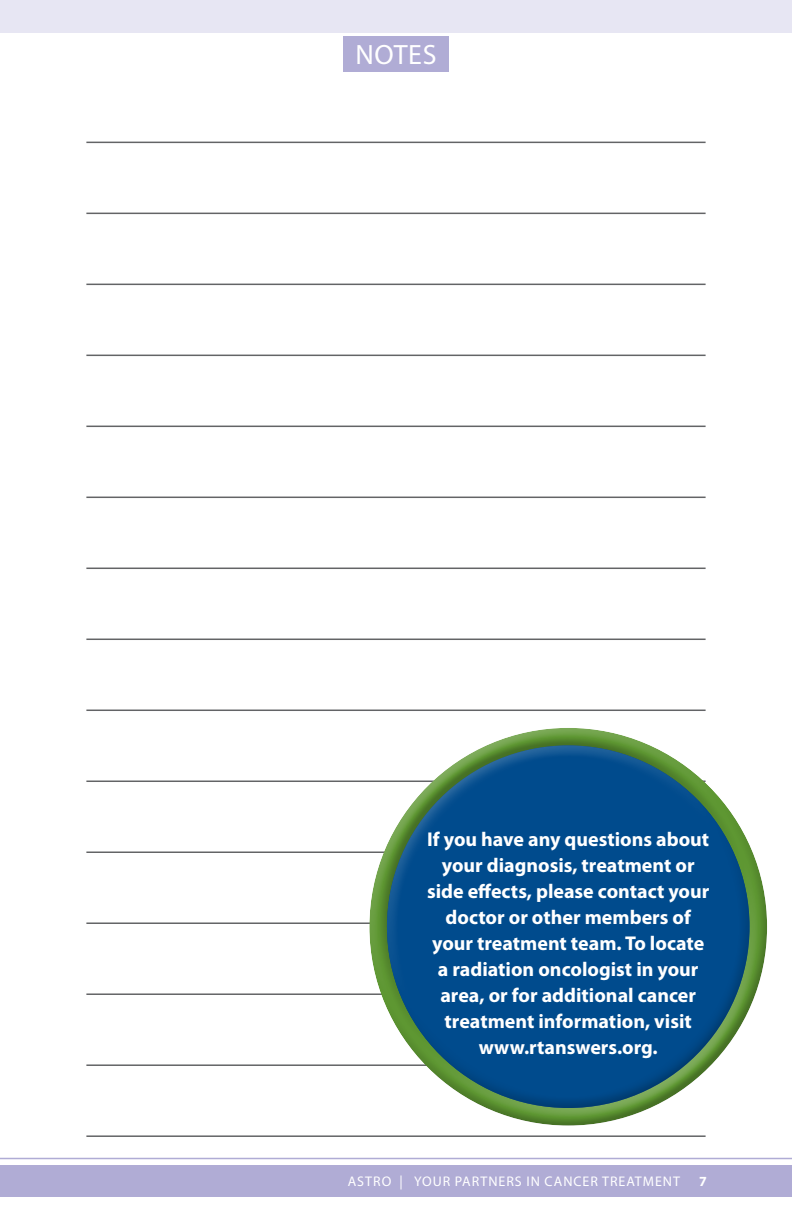
<style>
.page{position:relative;width:792px;height:1224px;background:#fff}
.page>*{position:absolute;margin:0;border:0;box-sizing:border-box;transform-origin:0 0}
.t1{font:28px "Myriad Pro";letter-spacing:.02em;color:#fff}
.t2{font:700 20px/26px "Myriad Pro";color:#fff;text-align:center}
.t3{font:14px "Myriad Pro";letter-spacing:.07em;color:#fff}
.t4{font:700 14px "Myriad Pro";color:#fff}
</style>
<div class="page">
<div style="left:0;top:1165px;width:792px;height:32px;background:#b0acd5"></div>
<hr style="left:0;top:1158px;width:792px;height:1px;background:#b0acd5">
<hr style="left:86px;top:284px;width:620px;height:1px;background:#636466">
<hr style="left:86px;top:355px;width:620px;height:1px;background:#636466">
<hr style="left:86px;top:426px;width:620px;height:1px;background:#636466">
<hr style="left:86px;top:568px;width:620px;height:1px;background:#636466">
<hr style="left:86px;top:639px;width:620px;height:1px;background:#636466">
<hr style="left:86px;top:710px;width:620px;height:1px;background:#636466">
<hr style="left:86px;top:852px;width:620px;height:1px;background:#636466">
<hr style="left:86px;top:993px;width:620px;height:2px;background:#636466">
<hr style="left:86px;top:1064px;width:620px;height:2px;background:#636466">
<hr style="left:86px;top:1135px;width:620px;height:2px;background:#636466">
<hr style="left:86px;top:922px;width:620px;height:2px;background:#636466">
<hr style="left:86px;top:213px;width:620px;height:1px;background:#636466">
<hr style="left:86px;top:142px;width:620px;height:1px;background:#636466">
<hr style="left:86px;top:781px;width:620px;height:1px;background:#636466">
<hr style="left:86px;top:497px;width:620px;height:1px;background:#636466">
<div style="left:350px;top:710px;width:408px;height:406px;background:#fff"></div>
<div style="left:375px;top:737px;width:409px;height:389px;background:#000;opacity:.25"></div>
<div style="left:343px;top:36px;width:106px;height:36px;background:#b0acd5"></div>
<div style="left:0;top:0;width:792px;height:32px;background:#e7e6f3"></div>
<h1 class="t1" style="left:356px;top:37px;width:82px">NOTES</h1>
<p class="t2" style="left:427px;top:825px;width:284px">If you have any questions about your diagnosis, treatment or side effects, please contact your doctor or other members of your treatment team. To locate a radiation oncologist in your area, or for additional cancer treatment information, visit www.rtanswers.org.</p>
<p class="t3" style="left:348px;top:1173px;width:334px">ASTRO | YOUR PARTNERS IN CANCER TREATMENT</p>
<p class="t4" style="left:699px;top:1172px;width:9px">7</p>
</div>
